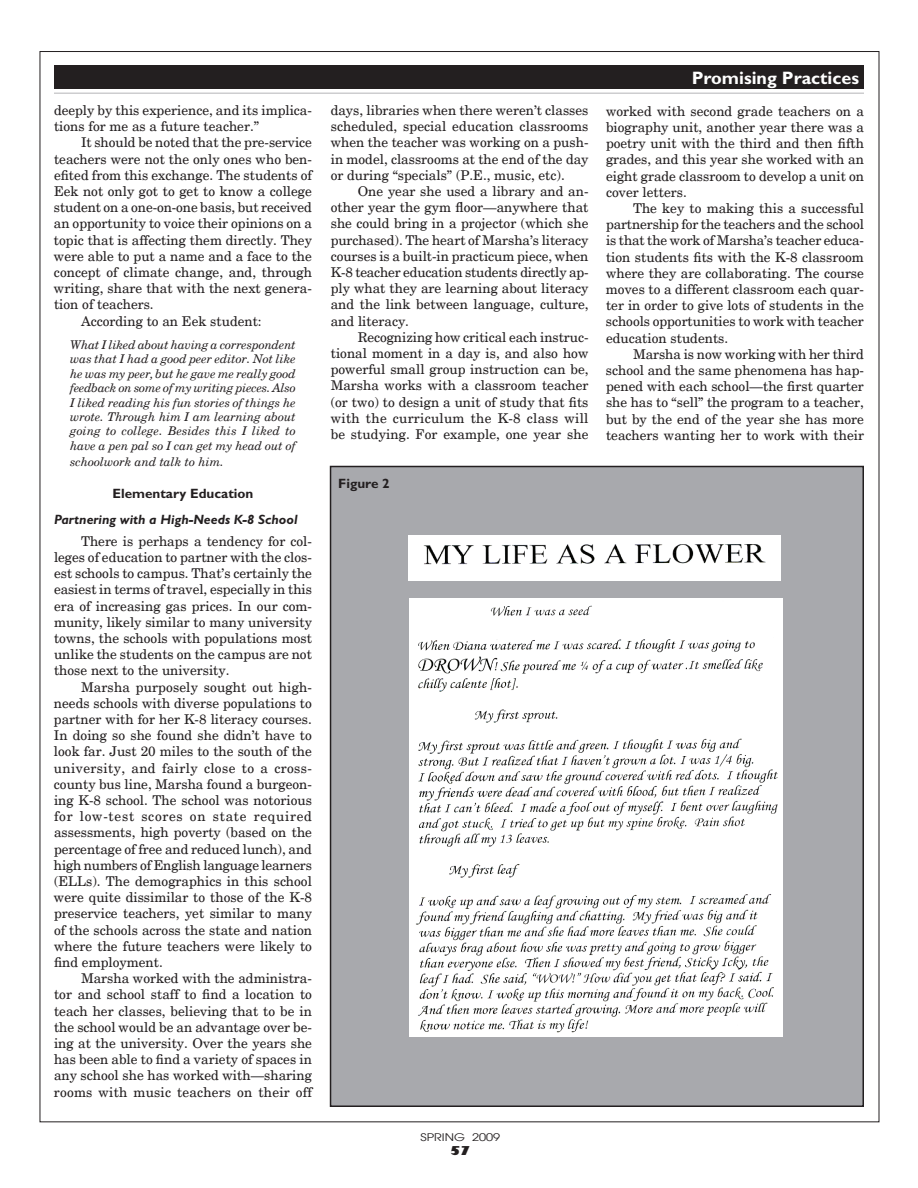
<style>
.page{position:relative;width:918px;height:1188px;background:#fff}
.page>*{position:absolute;margin:0;border:0;box-sizing:border-box;transform-origin:0 0}
.t1{font:700 18px "Gill Sans";color:#fff}
.t2{font:13.5px/16.2px "New Century Schlbk";color:#231f20;text-align:justify}
.t3{font:italic 700 13.5px "Gill Sans";color:#231f20}
.t4{font:700 13.5px "Gill Sans";color:#231f20}
.t5{font:italic 12px/14.4px "New Century Schlbk";color:#231f20;text-align:justify}
.t6{font:800 12px "Gill Sans";color:#231f20}
.t7{font:10.5px "Avant Garde";color:#231f20;scale:1.2 1}
</style>
<div class="page">
<div style="left:54px;top:65px;width:810px;height:24px;background:#231f20"></div>
<hr style="left:54px;top:93px;width:810px;height:1px;background:#b4b5b8">
<div style="left:331px;top:466px;width:532px;height:640px;background:#a8a9ad"></div>
<div style="left:330px;top:466px;width:534px;height:641px;border:2px solid #231f20"></div>
<img style="left:409px;top:599px;width:373px;height:437px">
<img style="left:408px;top:536px;width:373px;height:44px">
<p class="t2" style="left:54px;top:102px;width:259px">deeply by this experience, and its implica&shy;tions for me as a future teacher.”</p>
<p class="t2" style="left:81px;top:135px;width:232px">It should be noted that the pre-service</p>
<p class="t2" style="left:54px;top:151px;width:259px">teachers were not the only ones who ben-</p>
<p class="t2" style="left:54px;top:167px;width:260px">efited from this exchange. The students of</p>
<p class="t2" style="left:54px;top:183px;width:259px">Eek not only got to get to know a college</p>
<p class="t2" style="left:54px;top:199px;width:260px">student on a one-on-one basis, but received</p>
<p class="t2" style="left:54px;top:216px;width:259px">an opportunity to voice their opinions on a</p>
<p class="t2" style="left:54px;top:232px;width:260px">topic that is affecting them directly. They</p>
<p class="t2" style="left:54px;top:248px;width:260px">were able to put a name and a face to the</p>
<p class="t2" style="left:54px;top:264px;width:259px">concept of climate change, and, through</p>
<p class="t2" style="left:54px;top:280px;width:260px">writing, share that with the next genera-</p>
<p class="t2" style="left:54px;top:297px;width:101px">tion of teachers.</p>
<p class="t2" style="left:81px;top:313px;width:182px">According to an Eek student:</p>
<p class="t5" style="left:70px;top:338px;width:227px">What I liked about having a correspondent was that I had a good peer editor. Not like he was my peer‚ but he gave me really good feedback on some of my writing pieces. Also I liked reading his fun stories of things he wrote. Through him I am learning about going to college. Besides this I liked to have a pen pal so I can get my head out of</p>
<p class="t5" style="left:70px;top:455px;width:155px">schoolwork and talk to him.</p>
<p class="t4" style="left:113px;top:486px;width:142px">Elementary Education</p>
<p class="t3" style="left:54px;top:511px;width:245px">Partnering with a High-Needs K-8 School</p>
<p class="t2" style="left:54px;top:533px;width:260px;text-indent:27px">There is perhaps a tendency for col&shy;leges of education to partner with the clos&shy;est schools to campus. That’s certainly the easiest in terms of travel, especially in this era of increasing gas prices. In our com&shy;munity, likely similar to many university towns, the schools with populations most unlike the students on the campus are not those next to the university.</p>
<p class="t2" style="left:54px;top:679px;width:260px;text-indent:27px">Marsha purposely sought out high&shy;needs schools with diverse populations to partner with for her K-8 literacy courses.<br>In doing so she found she didn’t have to look far. Just 20 miles to the south of the university, and fairly close to a cross&shy;county bus line, Marsha found a burgeon&shy;ing K-8 school. The school was notorious for low-test scores on state required assessments, high poverty (based on the percentage of free and reduced lunch), and high numbers of English language learners (ELLs). The demographics in this school were quite dissimilar to those of the K-8 preservice teachers, yet similar to many of the schools across the state and nation where the future teachers were likely to find employment.</p>
<p class="t2" style="left:54px;top:970px;width:260px;text-indent:27px">Marsha worked with the administra&shy;tor and school staff to find a location to teach her classes, believing that to be in the school would be an advantage over be&shy;ing at the university. Over the years she has been able to find a variety of spaces in any school she has worked with—sharing rooms with music teachers on their off</p>
<p class="t2" style="left:331px;top:102px;width:259px">days, libraries when there weren’t classes scheduled, special education classrooms when the teacher was working on a push&shy;in model, classrooms at the end of the day or during “specials” (P.E., music, etc).</p>
<p class="t2" style="left:331px;top:183px;width:259px;text-indent:27px">One year she used a library and an&shy;other year the gym floor—anywhere that she could bring in a projector (which she purchased). The heart of Marsha’s literacy courses is a built-in practicum piece, when K-8 teacher education students directly ap&shy;ply what they are learning about literacy and the link between language, culture, and literacy.</p>
<p class="t2" style="left:331px;top:329px;width:259px;text-indent:27px">Recognizing how critical each instruc&shy;tional moment in a day is, and also how powerful small group instruction can be, Marsha works with a classroom teacher (or two) to design a unit of study that fits with the curriculum the K-8 class will be studying. For example, one year she</p>
<p class="t4" style="left:338px;top:476px;width:53px">Figure 2</p>
<p class="t7" style="left:421px;top:1131px;width:68px">SPRING 2009</p>
<p class="t6" style="left:450px;top:1144px;width:22px">57</p>
<h1 class="t1" style="left:692px;top:67px;width:169px">Promising Practices</h1>
<p class="t2" style="left:606px;top:103px;width:260px">worked with second grade teachers on a biography unit, another year there was a poetry unit with the third and then fifth grades, and this year she worked with an eight grade classroom to develop a unit on cover letters.</p>
<p class="t2" style="left:606px;top:200px;width:260px;text-indent:27px">The key to making this a successful partnership for the teachers and the school is that the work of Marsha’s teacher educa&shy;tion students fits with the K-8 classroom where they are collaborating. The course moves to a different classroom each quar&shy;ter in order to give lots of students in the schools opportunities to work with teacher education students.</p>
<p class="t2" style="left:606px;top:346px;width:260px;text-indent:27px">Marsha is now working with her third school and the same phenomena has hap&shy;pened with each school—the first quarter she has to “sell” the program to a teacher, but by the end of the year she has more teachers wanting her to work with their</p>
</div>
